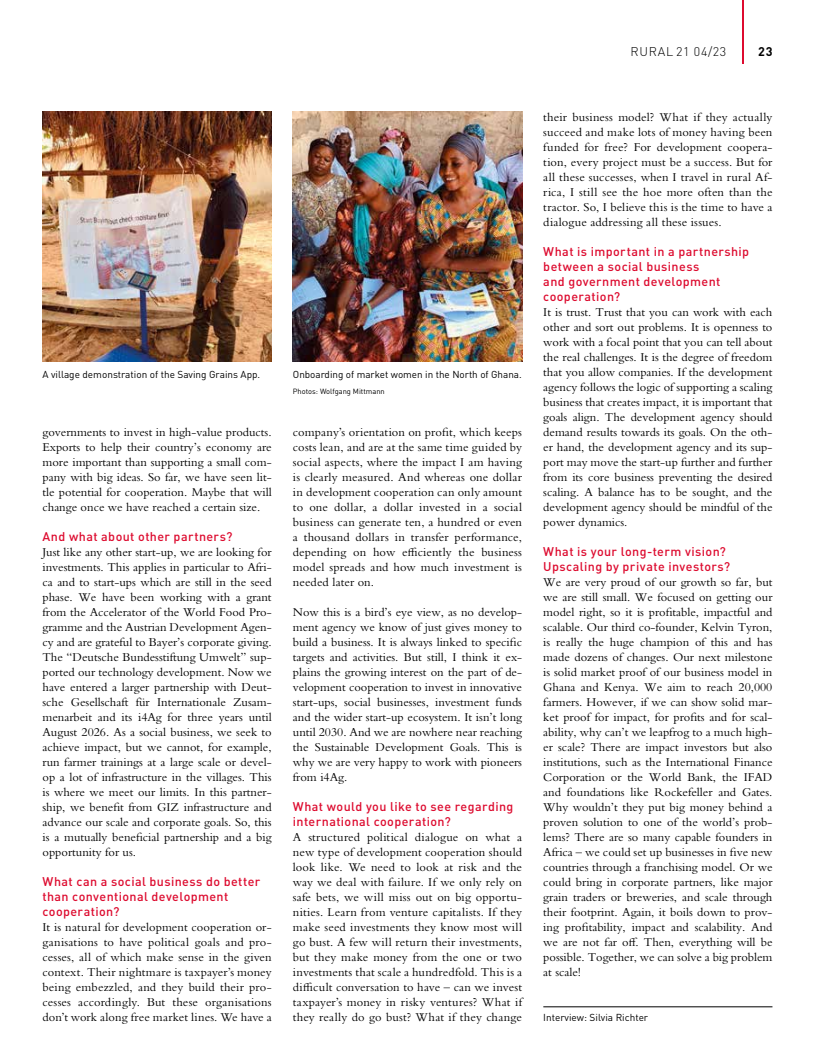
<style>
.page{position:relative;width:815px;height:1063px;background:#fff}
.page>*{position:absolute;margin:0;border:0;box-sizing:border-box;transform-origin:0 0}
.t1{font:12.5px/15px "Bembo Std";color:#000;text-align:justify}
.t2{font:500 12.5px/15px "DIN Pro";letter-spacing:.03em;color:#dd0b2f}
.t3{font:300 12.5px "DIN Pro";letter-spacing:.06em;color:#000}
.t4{font:700 12.5px "DIN Pro";color:#000}
.t5{font:10px "DIN Pro";color:#000}
.t6{font:7.5px "DIN Pro";color:#000}
</style>
<div class="page">
<hr style="left:742px;top:0;width:2px;height:64px;background:#dd0b2f">
<hr style="left:543px;top:1007px;width:229px;height:1px;background:#000">
<img style="left:43px;top:112px;width:229px;height:249px">
<img style="left:293px;top:112px;width:229px;height:249px">
<p class="t3" style="left:630px;top:43px;width:97px">RURAL 21 04/23</p>
<p class="t4" style="left:758px;top:43px;width:16px">23</p>
<p class="t5" style="left:43px;top:367px;width:219px">A village demonstration of the Saving Grains App.</p>
<p class="t5" style="left:293px;top:367px;width:230px">Onboarding of market women in the North of Ghana.</p>
<p class="t6" style="left:293px;top:386px;width:93px">Photos: Wolfgang Mittmann</p>
<p class="t1" style="left:43px;top:425px;width:231px">governments to invest in high-value products.<br>Exports to help their country’s economy are more important than supporting a small com&shy;pany with big ideas. So far, we have seen lit&shy;tle potential for cooperation. Maybe that will change once we have reached a certain size.</p>
<p class="t2" style="left:43px;top:529px;width:191px">And what about other partners?</p>
<p class="t1" style="left:43px;top:545px;width:231px">Just like any other start-up, we are looking for investments. This applies in particular to Afri&shy;ca and to start-ups which are still in the seed phase. We have been working with a grant from the Accelerator of the World Food Pro&shy;gramme and the Austrian Development Agen&shy;cy and are grateful to Bayer’s corporate giving.<br>The “Deutsche Bundesstiftung Umwelt” sup&shy;ported our technology development. Now we have entered a larger partnership with Deut&shy;sche Gesellschaft für Internationale Zusam&shy;menarbeit and its i4Ag for three years until August 2026. As a social business, we seek to achieve impact, but we cannot, for example, run farmer trainings at a large scale or devel&shy;op a lot of infrastructure in the villages. This is where we meet our limits. In this partner&shy;ship, we benefit from GIZ infrastructure and advance our scale and corporate goals. So, this is a mutually beneficial partnership and a big opportunity for us.</p>
<p class="t2" style="left:43px;top:874px;width:219px">What can a social business do better than conventional development cooperation?</p>
<p class="t1" style="left:43px;top:920px;width:231px">It is natural for development cooperation or&shy;ganisations to have political goals and pro&shy;cesses, all of which make sense in the given context. Their nightmare is taxpayer’s money being embezzled, and they build their pro&shy;cesses accordingly. But these organisations don’t work along free market lines. We have a</p>
<p class="t1" style="left:293px;top:425px;width:231px">company’s orientation on profit, which keeps costs lean, and are at the same time guided by social aspects, where the impact I am having is clearly measured. And whereas one dollar in development cooperation can only amount to one dollar, a dollar invested in a social business can generate ten, a hundred or even a thousand dollars in transfer performance, depending on how efficiently the business model spreads and how much investment is needed later on.</p>
<p class="t1" style="left:293px;top:605px;width:231px">Now this is a bird’s eye view, as no develop&shy;ment agency we know of just gives money to build a business. It is always linked to specific targets and activities. But still, I think it ex&shy;plains the growing interest on the part of de&shy;velopment cooperation to invest in innovative start-ups, social businesses, investment funds and the wider start-up ecosystem. It isn’t long until 2030. And we are nowhere near reaching the Sustainable Development Goals. This is why we are very happy to work with pioneers from i4Ag.</p>
<p class="t2" style="left:293px;top:799px;width:222px">What would you like to see regarding international cooperation?</p>
<p class="t1" style="left:293px;top:830px;width:231px">A structured political dialogue on what a new type of development cooperation should look like. We need to look at risk and the way we deal with failure. If we only rely on safe bets, we will miss out on big opportu&shy;nities. Learn from venture capitalists. If they make seed investments they know most will go bust. A few will return their investments, but they make money from the one or two investments that scale a hundredfold. This is a difficult conversation to have – can we invest taxpayer’s money in risky ventures? What if they really do go bust? What if they change</p>
<p class="t1" style="left:543px;top:110px;width:231px">their business model? What if they actually succeed and make lots of money having been funded for free? For development coopera&shy;tion, every project must be a success. But for all these successes, when I travel in rural Af&shy;rica, I still see the hoe more often than the tractor. So, I believe this is the time to have a dialogue addressing all these issues.</p>
<p class="t2" style="left:543px;top:244px;width:207px">What is important in a partnership between a social business<br>and government development cooperation?</p>
<p class="t1" style="left:543px;top:305px;width:231px">It is trust. Trust that you can work with each other and sort out problems. It is openness to work with a focal point that you can tell about the real challenges. It is the degree of freedom that you allow companies. If the development agency follows the logic of supporting a scaling business that creates impact, it is important that goals align. The development agency should demand results towards its goals. On the oth&shy;er hand, the development agency and its sup&shy;port may move the start-up further and further from its core business preventing the desired scaling. A balance has to be sought, and the development agency should be mindful of the power dynamics.</p>
<p class="t2" style="left:543px;top:544px;width:188px">What is your long-term vision?<br>Upscaling by private investors?</p>
<p class="t1" style="left:543px;top:575px;width:231px">We are very proud of our growth so far, but we are still small. We focused on getting our model right, so it is profitable, impactful and scalable. Our third co-founder, Kelvin Tyron, is really the huge champion of this and has made dozens of changes. Our next milestone is solid market proof of our business model in Ghana and Kenya. We aim to reach 20,000 farmers. However, if we can show solid mar&shy;ket proof for impact, for profits and for scal&shy;ability, why can’t we leapfrog to a much high&shy;er scale? There are impact investors but also institutions, such as the International Finance Corporation or the World Bank, the IFAD and foundations like Rockefeller and Gates.<br>Why wouldn’t they put big money behind a proven solution to one of the world’s prob&shy;lems? There are so many capable founders in Africa – we could set up businesses in five new countries through a franchising model. Or we could bring in corporate partners, like major grain traders or breweries, and scale through their footprint. Again, it boils down to prov&shy;ing profitability, impact and scalability. And we are not far off. Then, everything will be possible. Together, we can solve a big problem at scale!</p>
<p class="t5" style="left:543px;top:1011px;width:106px">Interview: Silvia Richter</p>
</div>
